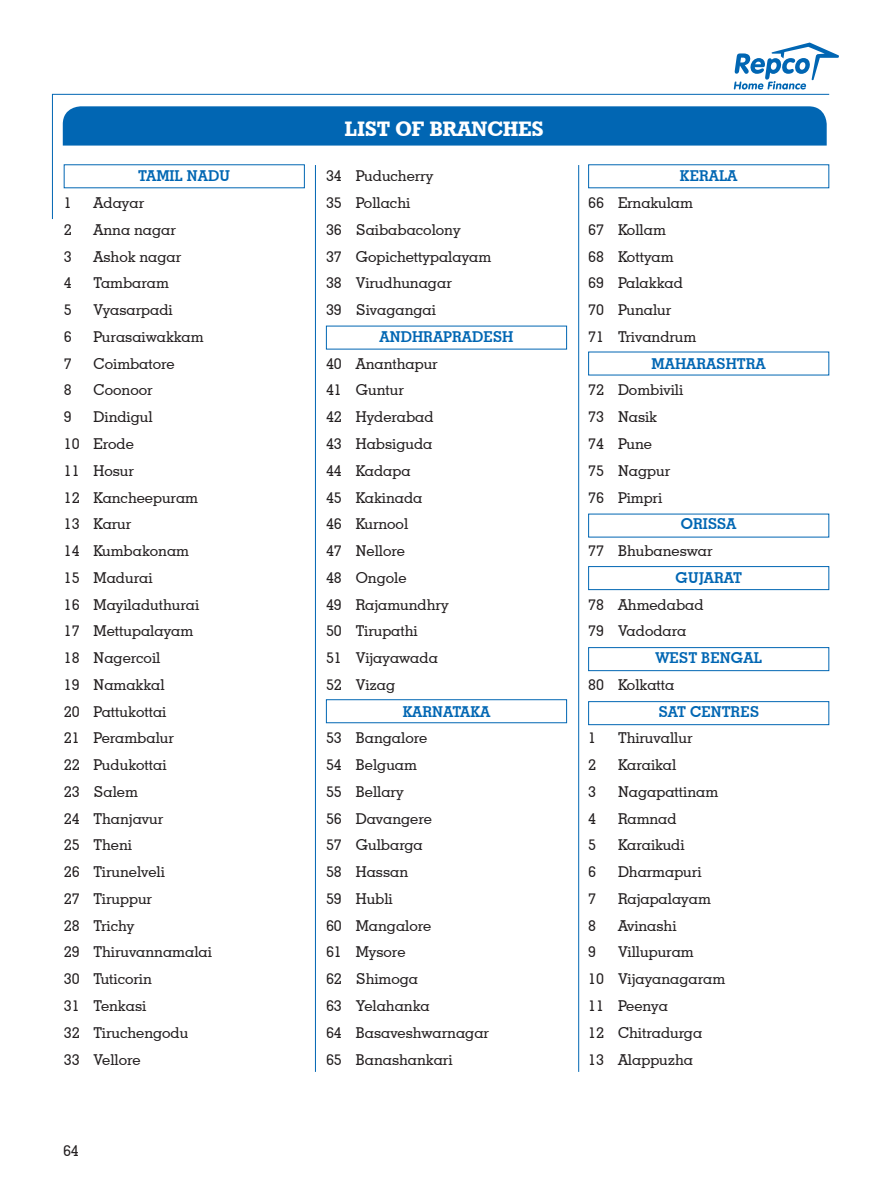
<style>
.page{position:relative;width:893px;height:1191px;background:#fff}
.page>*{position:absolute;margin:0;border:0;box-sizing:border-box;transform-origin:0 0}
.t1{font:21px "Geometric Slab 712 BT Bold A";color:#fff}
.t2{font:500 15px/26.7px "Geometric Slab 703 BT";color:#231f20}
.t3{font:700 15px "Geometric Slab 703 BT";color:#0166b3}
</style>
<div class="page">
<svg style="left:733px;top:43px;width:106px;height:47px"></svg>
<svg style="left:52px;top:94px;width:778px;height:126px"></svg>
<div style="left:63px;top:106px;width:764px;height:40px;background:#0166b3"></div>
<div style="left:326px;top:699px;width:241px;height:24px;border:1px solid #0166b3"></div>
<div style="left:588px;top:566px;width:241px;height:24px;border:1px solid #0166b3"></div>
<div style="left:588px;top:647px;width:241px;height:24px;border:1px solid #0166b3"></div>
<div style="left:588px;top:701px;width:241px;height:24px;border:1px solid #0166b3"></div>
<hr style="left:315px;top:165px;width:1px;height:906px;background:#0166b3">
<hr style="left:578px;top:165px;width:1px;height:906px;background:#0166b3">
<p class="t3" style="left:138px;top:167px;width:19px">TAMIL</p>
<p class="t3" style="left:187px;top:167px;width:23px">NADU</p>
<p class="t2" style="left:64px;top:189px;width:9px">1</p>
<p class="t2" style="left:94px;top:189px;width:52px">Adayar</p>
<p class="t2" style="left:64px;top:216px;width:9px">2</p>
<p class="t2" style="left:94px;top:216px;width:84px">Anna nagar</p>
<p class="t2" style="left:64px;top:243px;width:9px">3</p>
<p class="t2" style="left:94px;top:243px;width:89px">Ashok nagar</p>
<p class="t2" style="left:64px;top:270px;width:9px">4</p>
<p class="t2" style="left:94px;top:270px;width:77px">Tambaram</p>
<p class="t2" style="left:64px;top:296px;width:9px">5</p>
<p class="t2" style="left:94px;top:296px;width:81px">Vyasarpadi</p>
<p class="t2" style="left:64px;top:323px;width:9px">6</p>
<p class="t2" style="left:94px;top:323px;width:112px">Purasaiwakkam</p>
<p class="t2" style="left:64px;top:350px;width:9px">7</p>
<p class="t2" style="left:94px;top:350px;width:83px">Coimbatore</p>
<p class="t2" style="left:64px;top:377px;width:9px">8</p>
<p class="t2" style="left:94px;top:377px;width:60px">Coonoor</p>
<p class="t2" style="left:64px;top:403px;width:9px">9</p>
<p class="t2" style="left:64px;top:403px;width:150px;text-indent:30px">Dindigul<br>10 Erode<br>11 Hosur<br>12 Kancheepuram<br>13 Karur<br>14 Kumbakonam<br>15 Madurai<br>16 Mayiladuthurai<br>17 Mettupalayam<br>18 Nagercoil<br>19 Namakkal<br>20 Pattukottai<br>21 Perambalur<br>22 Pudukottai<br>23 Salem<br>24 Thanjavur<br>25 Theni<br>26 Tirunelveli<br>27 Tiruppur<br>28 Trichy<br>29 Thiruvannamalai<br>30 Tuticorin<br>31 Tenkasi<br>32 Tiruchengodu<br>33 Vellore</p>
<p class="t2" style="left:63px;top:1136px;width:17px">64</p>
<h1 class="t1" style="left:345px;top:116px;width:25px">LIST</h1>
<h1 class="t1" style="left:395px;top:116px;width:64px">OF BRAN</h1>
<h1 class="t1" style="left:487px;top:116px;width:31px">CHES</h1>
<p class="t2" style="left:326px;top:162px;width:167px">34 Puducherry<br>35 Pollachi<br>36 Saibabacolony<br>37 Gopichettypalayam<br>38 Virudhunagar<br>39 Sivagangai</p>
<p class="t3" style="left:380px;top:327px;width:22px">ANDHRAPRADESH</p>
<p class="t2" style="left:326px;top:350px;width:124px">40 Ananthapur<br>41 Guntur<br>42 Hyderabad<br>43 Habsiguda<br>44 Kadapa<br>45 Kakinada<br>46 Kurnool<br>47 Nellore<br>48 Ongole<br>49 Rajamundhry<br>50 Tirupathi<br>51 Vijayawada<br>52 Vizag</p>
<p class="t3" style="left:403px;top:702px;width:21px">KARNATAKA</p>
<p class="t2" style="left:326px;top:724px;width:165px">53 Bangalore<br>54 Belguam<br>55 Bellary<br>56 Davangere<br>57 Gulbarga<br>58 Hassan<br>59 Hubli<br>60 Mangalore<br>61 Mysore<br>62 Shimoga<br>63 Yelahanka<br>64 Basaveshwarnagar<br>65 Banashankari</p>
<p class="t3" style="left:680px;top:167px;width:21px">KERALA</p>
<p class="t2" style="left:588px;top:189px;width:110px">66 Ernakulam<br>67 Kollam<br>68 Kottyam<br>69 Palakkad<br>70 Punalur<br>71 Trivandrum</p>
<p class="t3" style="left:651px;top:354px;width:25px">MAHARASHTRA</p>
<p class="t2" style="left:588px;top:377px;width:96px">72 Dombivili<br>73 Nasik<br>74 Pune<br>75 Nagpur<br>76 Pimpri</p>
<p class="t3" style="left:681px;top:515px;width:22px">ORISSA</p>
<p class="t2" style="left:588px;top:537px;width:126px">77 Bhubaneswar</p>
<p class="t3" style="left:675px;top:568px;width:23px">GUJARAT</p>
<p class="t2" style="left:588px;top:591px;width:117px">78 Ahmedabad<br>79 Vadodara</p>
<p class="t3" style="left:655px;top:648px;width:25px">WEST</p>
<p class="t3" style="left:701px;top:648px;width:21px">BENGAL</p>
<p class="t2" style="left:588px;top:671px;width:88px">80 Kolkatta</p>
<p class="t3" style="left:658px;top:702px;width:102px">SAT CENTRES</p>
<p class="t2" style="left:588px;top:724px;width:9px">1</p>
<p class="t2" style="left:618px;top:724px;width:76px">Thiruvallur</p>
<p class="t2" style="left:588px;top:751px;width:9px">2</p>
<p class="t2" style="left:618px;top:751px;width:60px">Karaikal</p>
<p class="t2" style="left:588px;top:778px;width:9px">3</p>
<p class="t2" style="left:618px;top:778px;width:102px">Nagapattinam</p>
<p class="t2" style="left:588px;top:805px;width:9px">4</p>
<p class="t2" style="left:618px;top:805px;width:60px">Ramnad</p>
<p class="t2" style="left:588px;top:831px;width:9px">5</p>
<p class="t2" style="left:618px;top:831px;width:68px">Karaikudi</p>
<p class="t2" style="left:588px;top:858px;width:9px">6</p>
<p class="t2" style="left:618px;top:858px;width:85px">Dharmapuri</p>
<p class="t2" style="left:588px;top:885px;width:9px">7</p>
<p class="t2" style="left:618px;top:885px;width:94px">Rajapalayam</p>
<p class="t2" style="left:588px;top:912px;width:9px">8</p>
<p class="t2" style="left:618px;top:912px;width:60px">Avinashi</p>
<p class="t2" style="left:588px;top:938px;width:9px">9</p>
<p class="t2" style="left:588px;top:938px;width:139px;text-indent:30px">Villupuram<br>10 Vijayanagaram<br>11 Peenya<br>12 Chitradurga<br>13 Alappuzha</p>
</div>
